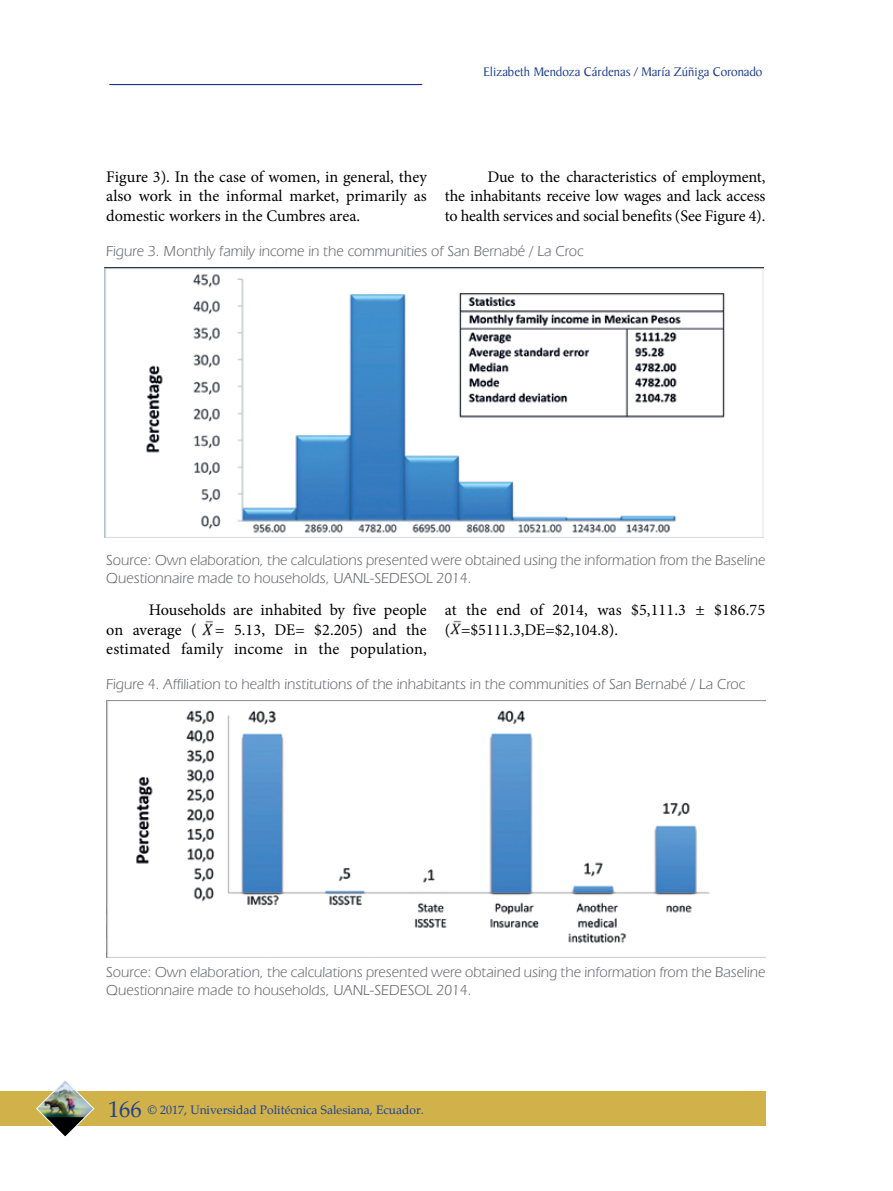
<style>
.page{position:relative;width:893px;height:1191px;background:#fff}
.page>*{position:absolute;margin:0;border:0;box-sizing:border-box;transform-origin:0 0}
.t1{font:16.2px/19.5px "Minion Pro";color:#000;text-align:justify}
.t2{font:15px/18px "Eras IT Cby BT";color:#6d6e71}
.t3{font:13.5px "Baker Signet";color:#21428f}
.t4{font:12px "Palatino";color:#21428f}
.s1{font-size:22.5px}
</style>
<div class="page">
<hr style="left:109px;top:84px;width:313px;height:1px;background:#001689">
<div style="left:0;top:1091px;width:765px;height:34px;background:#d0b14a"></div>
<img style="left:36px;top:1080px;width:59px;height:57px">
<img style="left:450px;top:620px;width:11px;height:15px">
<img style="left:105px;top:268px;width:658px;height:269px">
<img style="left:203px;top:621px;width:9px;height:15px">
<img style="left:106px;top:701px;width:659px;height:256px">
<p class="t3" style="left:483px;top:64px;width:280px">Elizabeth Mendoza Cárdenas / María Zúñiga Coronado</p>
<p class="t1" style="left:106px;top:167px;width:322px">Figure 3). In the case of women, in general, they also work in the informal market, primarily as domestic workers in the Cumbres area.</p>
<p class="t1" style="left:445px;top:167px;width:322px;text-indent:43px">Due to the characteristics of employment, the inhabitants receive low wages and lack access to health services and social benefits (See Figure 4).</p>
<p class="t2" style="left:106px;top:242px;width:479px">Figure 3. Monthly family income in the communities of San Bernabé / La Croc</p>
<p class="t2" style="left:106px;top:550px;width:661px">Source: Own elaboration, the calculations presented were obtained using the information from the Baseline<br>Questionnaire made to households, UANL-SEDESOL 2014.</p>
<p class="t1" style="left:106px;top:600px;width:322px;text-indent:43px">Households are inhabited by five people on average ( = 5.13, DE= $2.205) and the estimated family income in the population,</p>
<p class="t1" style="left:445px;top:600px;width:322px">at the end of 2014, was $5,111.3 ± $186.75 ( =$5111.3,DE=$2,104.8).</p>
<p class="t2" style="left:106px;top:675px;width:640px">Figure 4. Affiliation to health institutions of the inhabitants in the communities of San Bernabé / La Croc</p>
<p class="t2" style="left:106px;top:962px;width:661px">Source: Own elaboration, the calculations presented were obtained using the information from the Baseline<br>Questionnaire made to households, UANL-SEDESOL 2014.</p>
<p class="t4" style="left:108px;top:1101px;width:317px"><span class="s1">166</span> © 2017, Universidad Politécnica Salesiana, Ecuador.</p>
</div>
